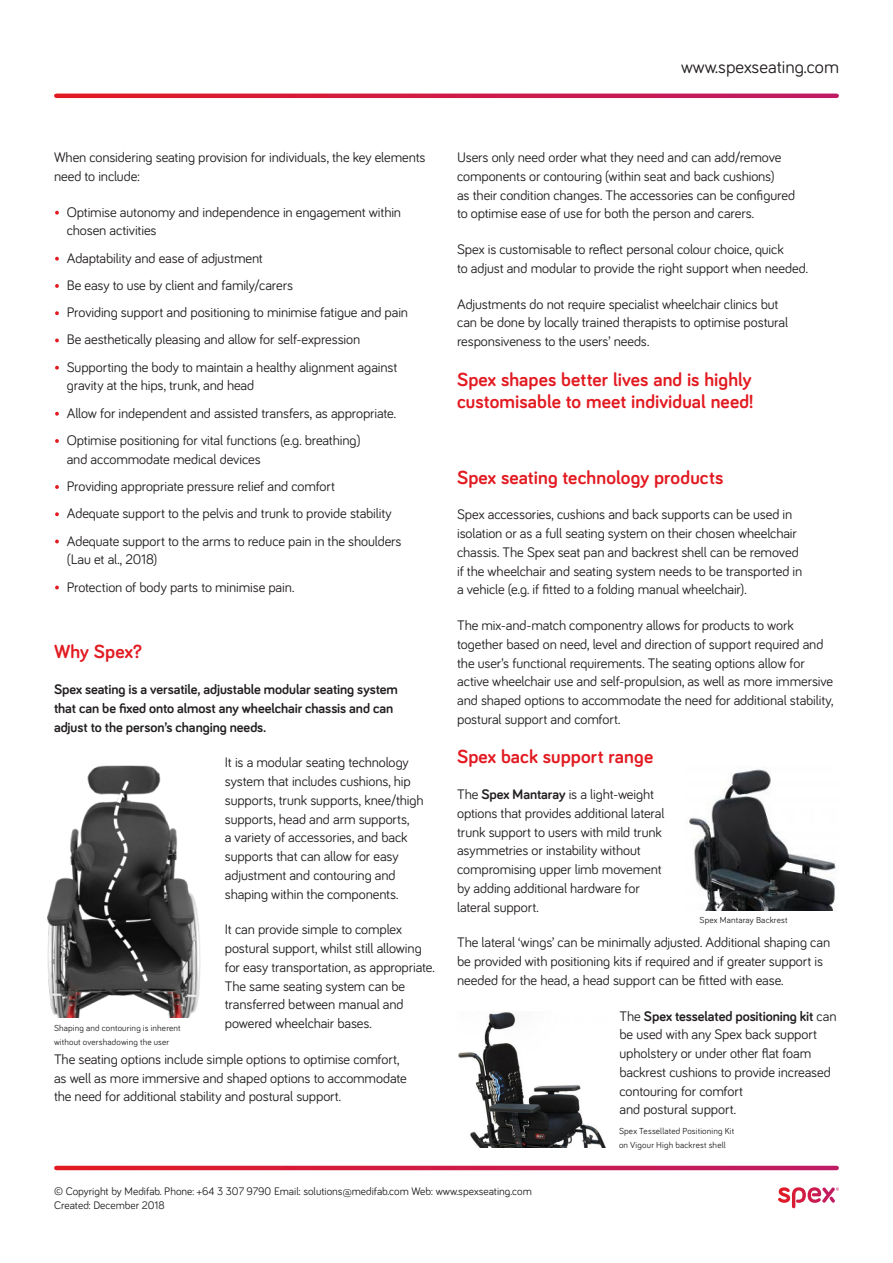
<style>
.page{position:relative;width:893px;height:1263px;background:#fff}
.page>*{position:absolute;margin:0;border:0;box-sizing:border-box;transform-origin:0 0}
.Body{font:700 19.5px/22.5px "Bariol";letter-spacing:.005em;color:#e21a21}
.t1{font:18.45px "Bariol";color:#231f20}
.Body-2{font:14.25px/18.8px "Bariol";letter-spacing:-.01em;color:#231f20}
.Body-3{font:700 14.25px/18.8px "Bariol";letter-spacing:-.005em;color:#231f20}
.t2{font:11.25px "Bariol";color:#231f20}
.t3{font:9px/13.5px "Bariol";letter-spacing:.015em;color:#231f20}
.s1{color:#fff}
.s2{font-weight:700}
</style>
<div class="page">
<svg style="left:56px;top:94px;width:781px;height:4px;background:#cf1a44"></svg>
<svg style="left:56px;top:1166px;width:781px;height:4px;background:#cf1a44"></svg>
<svg style="left:778px;top:1187px;width:61px;height:21px"></svg>
<img style="left:47px;top:765px;width:154px;height:252px">
<img style="left:689px;top:767px;width:147px;height:143px">
<img style="left:458px;top:1012px;width:148px;height:136px">
<p class="t1" style="left:681px;top:55px;width:159px">www.spexseating.com</p>
<p class="Body-2" style="left:54px;top:147px;width:373px">When considering seating provision for individuals, the key elements need to include:</p>
<p class="Body-2" style="left:67px;top:202px;width:336px;text-indent:-13px"><span class="s1">•</span> Optimise autonomy and independence in engagement within chosen activities</p>
<p class="Body-2" style="left:54px;top:248px;width:210px"><span class="s1">•</span> Adaptability and ease of adjustment</p>
<p class="Body-2" style="left:54px;top:275px;width:241px"><span class="s1">•</span> Be easy to use by client and family/carers</p>
<p class="Body-2" style="left:54px;top:302px;width:356px"><span class="s1">•</span> Providing support and positioning to minimise fatigue and pain</p>
<p class="Body-2" style="left:54px;top:330px;width:308px"><span class="s1">•</span> Be aesthetically pleasing and allow for self-expression</p>
<p class="Body-2" style="left:67px;top:357px;width:332px;text-indent:-13px"><span class="s1">•</span> Supporting the body to maintain a healthy alignment against gravity at the hips, trunk, and head</p>
<p class="Body-2" style="left:54px;top:403px;width:344px"><span class="s1">•</span> Allow for independent and assisted transfers, as appropriate.</p>
<p class="Body-2" style="left:67px;top:430px;width:295px;text-indent:-13px"><span class="s1">•</span> Optimise positioning for vital functions (e.g. breathing) and accommodate medical devices</p>
<p class="Body-2" style="left:54px;top:476px;width:283px"><span class="s1">•</span> Providing appropriate pressure relief and comfort</p>
<p class="Body-2" style="left:54px;top:503px;width:339px"><span class="s1">•</span> Adequate support to the pelvis and trunk to provide stability</p>
<p class="Body-2" style="left:67px;top:531px;width:336px;text-indent:-13px"><span class="s1">•</span> Adequate support to the arms to reduce pain in the shoulders (Lau et al., 2018)</p>
<p class="Body-2" style="left:54px;top:577px;width:242px"><span class="s1">•</span> Protection of body parts to minimise pain.</p>
<p class="Body" style="left:54px;top:640px;width:89px">Why Spex?</p>
<p class="Body-3" style="left:54px;top:679px;width:345px">Spex seating is a versatile, adjustable modular seating system that can be fixed onto almost any wheelchair chassis and can adjust to the person’s changing needs.</p>
<p class="Body-2" style="left:225px;top:752px;width:200px">It is a modular seating technology system that includes cushions, hip supports, trunk supports, knee/thigh supports, head and arm supports,<br>a variety of accessories, and back supports that can allow for easy adjustment and contouring and shaping within the components.</p>
<p class="Body-2" style="left:225px;top:919px;width:211px">It can provide simple to complex postural support, whilst still allowing for easy transportation, as appropriate.<br>The same seating system can be transferred between manual and powered wheelchair bases.</p>
<p class="Body-2" style="left:54px;top:1049px;width:354px">The seating options include simple options to optimise comfort, as well as more immersive and shaped options to accommodate the need for additional stability and postural support.</p>
<p class="t3" style="left:54px;top:1021px;width:128px">Shaping and contouring is inherent without overshadowing the user</p>
<p class="Body-2" style="left:457px;top:147px;width:339px">Users only need order what they need and can add/remove components or contouring (within seat and back cushions)<br>as their condition changes. The accessories can be configured to optimise ease of use for both the person and carers.</p>
<p class="Body-2" style="left:457px;top:239px;width:352px">Spex is customisable to reflect personal colour choice, quick<br>to adjust and modular to provide the right support when needed.</p>
<p class="Body-2" style="left:457px;top:294px;width:333px">Adjustments do not require specialist wheelchair clinics but can be done by locally trained therapists to optimise postural responsiveness to the users’ needs.</p>
<p class="Body" style="left:457px;top:367px;width:298px">Spex shapes better lives and is highly customisable to meet individual need!</p>
<p class="Body" style="left:457px;top:465px;width:268px">Spex seating technology products</p>
<p class="Body-2" style="left:457px;top:504px;width:347px">Spex accessories, cushions and back supports can be used in isolation or as a full seating system on their chosen wheelchair chassis. The Spex seat pan and backrest shell can be removed if the wheelchair and seating system needs to be transported in a vehicle (e.g. if fitted to a folding manual wheelchair).</p>
<p class="Body-2" style="left:457px;top:615px;width:378px">The mix-and-match componentry allows for products to work together based on need, level and direction of support required and the user’s functional requirements. The seating options allow for active wheelchair use and self-propulsion, as well as more immersive and shaped options to accommodate the need for additional stability, postural support and comfort.</p>
<p class="Body" style="left:457px;top:745px;width:198px">Spex back support range</p>
<p class="Body-2" style="left:457px;top:784px;width:209px">The <span class="s2">Spex Mantaray</span> is a light-weight options that provides additional lateral trunk support to users with mild trunk asymmetries or instability without compromising upper limb movement by adding additional hardware for lateral support.</p>
<p class="Body-2" style="left:457px;top:932px;width:375px">The lateral ‘wings’ can be minimally adjusted. Additional shaping can be provided with positioning kits if required and if greater support is needed for the head, a head support can be fitted with ease.</p>
<p class="Body-2" style="left:619px;top:1006px;width:219px">The <span class="s2">Spex tesselated positioning kit</span> can be used with any Spex back support upholstery or under other flat foam backrest cushions to provide increased contouring for comfort<br>and postural support.</p>
<p class="t3" style="left:699px;top:912px;width:90px">Spex Mantaray Backrest</p>
<p class="t3" style="left:619px;top:1124px;width:117px">Spex Tessellated Positioning Kit on Vigour High backrest shell</p>
<p class="t2" style="left:54px;top:1184px;width:479px">© Copyright by Medifab. Phone: +64 3 307 9790 Email: solutions@medifab.com Web: www.spexseating.com</p>
<p class="t2" style="left:54px;top:1197px;width:112px">Created: December 2018</p>
</div>
